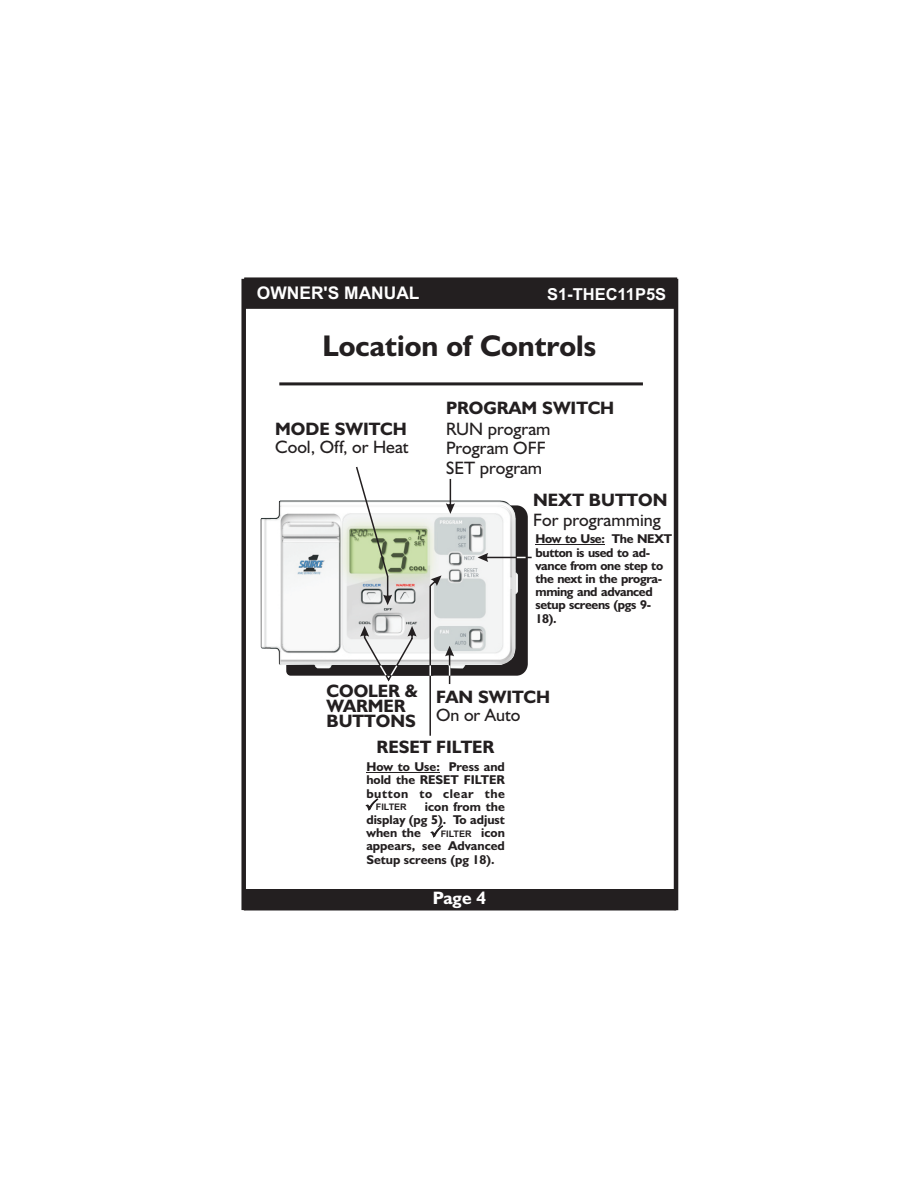
<style>
.page{position:relative;width:918px;height:1188px;background:#fff}
.page>*{position:absolute;margin:0;border:0;box-sizing:border-box;transform-origin:0 0}
.t1{font:700 30px "Humanist 521 BT";color:#231f20}
.t2{font:700 18px/15.1px "Humanist 521 BT";color:#231f20}
.t3{font:18px/18.9px "Humanist 521 BT";color:#231f20}
.t4{font:700 18px "Humanist 521 BT";color:#fff}
.t5{font:700 17.4px "Arial";color:#fff}
.t6{font:700 16.5px "Arial";color:#fff}
.t7{font:700 12.75px/13.2px "Humanist 521 BT";color:#231f20;text-align:justify}
.t8{font:700 12.75px/13.2px "Humanist 521 BT";letter-spacing:-.025em;color:#231f20}
.t9{font:700 12.75px "Humanist 521 BT";letter-spacing:.045em;color:#231f20}
.t10{font:700 9px "Arial";color:#231f20}
</style>
<div class="page">
<div style="left:286px;top:505px;width:150px;height:171px;background:#231f20;border-radius:4px"></div>
<div style="left:378px;top:505px;width:150px;height:171px;background:#231f20;border-radius:12px"></div>
<img style="left:261px;top:500px;width:257px;height:169px">
<div style="left:244px;top:278px;width:433px;height:31px;background:#231f20"></div>
<hr style="left:279px;top:382px;width:364px;height:3px;background:#231f20">
<div style="left:241px;top:279px;width:5px;height:631px;background:#231f20"></div>
<hr style="left:674px;top:279px;width:4px;height:631px;background:#231f20">
<div style="left:246px;top:889px;width:428px;height:21px;background:#231f20"></div>
<svg style="left:478px;top:553px;width:54px;height:9px"></svg>
<hr style="left:536px;top:545px;width:69px;height:1px;background:#231f20">
<svg style="left:446px;top:479px;width:9px;height:35px"></svg>
<svg style="left:445px;top:646px;width:9px;height:38px"></svg>
<svg style="left:360px;top:626px;width:57px;height:55px"></svg>
<svg style="left:356px;top:467px;width:36px;height:138px"></svg>
<hr style="left:429px;top:586px;width:2px;height:150px;background:#231f20">
<svg style="left:429px;top:665px;width:2px;height:11px"></svg>
<svg style="left:430px;top:575px;width:12px;height:11px"></svg>
<hr style="left:366px;top:772px;width:74px;height:1px;background:#231f20">
<svg style="left:366px;top:799px;width:12px;height:12px"></svg>
<svg style="left:430px;top:825px;width:13px;height:13px"></svg>
<h3 class="t5" style="left:257px;top:287px;width:164px">OWNER'S MANUAL</h3>
<p class="t6" style="left:547px;top:288px;width:121px">S1-THEC11P5S</p>
<h1 class="t1" style="left:323px;top:334px;width:275px">Location of Controls</h1>
<h2 class="t2" style="left:275px;top:423px;width:133px">MODE SWITCH</h2>
<h2 class="t3" style="left:275px;top:439px;width:135px">Cool, Off, or Heat</h2>
<h2 class="t2" style="left:446px;top:402px;width:170px">PROGRAM SWITCH</h2>
<h2 class="t3" style="left:446px;top:421px;width:106px">RUN program<br>Program OFF</h2>
<h2 class="t3" style="left:446px;top:460px;width:98px">SET program</h2>
<h2 class="t2" style="left:533px;top:494px;width:136px">NEXT BUTTON</h2>
<h2 class="t3" style="left:533px;top:512px;width:129px">For programming</h2>
<p class="t8" style="left:535px;top:533px;width:138px">How to Use: The NEXT button is used to ad&shy;vance from one step to the next in the progra&shy;mming and advanced setup screens (pgs 9-<br>18).</p>
<h2 class="t2" style="left:327px;top:685px;width:93px">COOLER &amp;<br>WARMER<br>BUTTONS</h2>
<h2 class="t2" style="left:436px;top:690px;width:116px">FAN SWITCH</h2>
<h2 class="t2" style="left:377px;top:741px;width:119px">RESET FILTER</h2>
<p class="t7" style="left:366px;top:761px;width:140px">How to Use: Press and</p>
<p class="t7" style="left:366px;top:774px;width:140px">hold the RESET FILTER</p>
<p class="t9" style="left:366px;top:788px;width:140px">button to clear the</p>
<p class="t7" style="left:425px;top:801px;width:82px">icon from the</p>
<p class="t7" style="left:366px;top:814px;width:140px">display (pg 5). To adjust</p>
<p class="t7" style="left:366px;top:827px;width:56px">when the</p>
<h2 class="t3" style="left:436px;top:707px;width:86px">On or Auto</h2>
<p class="t10" style="left:376px;top:804px;width:32px">FILTER</p>
<p class="t7" style="left:366px;top:827px;width:140px;text-indent:115px">icon appears, see Advanced Setup screens (pg 18).</p>
<p class="t10" style="left:441px;top:830px;width:32px">FILTER</p>
<h2 class="t4" style="left:433px;top:890px;width:55px">Page 4</h2>
</div>
